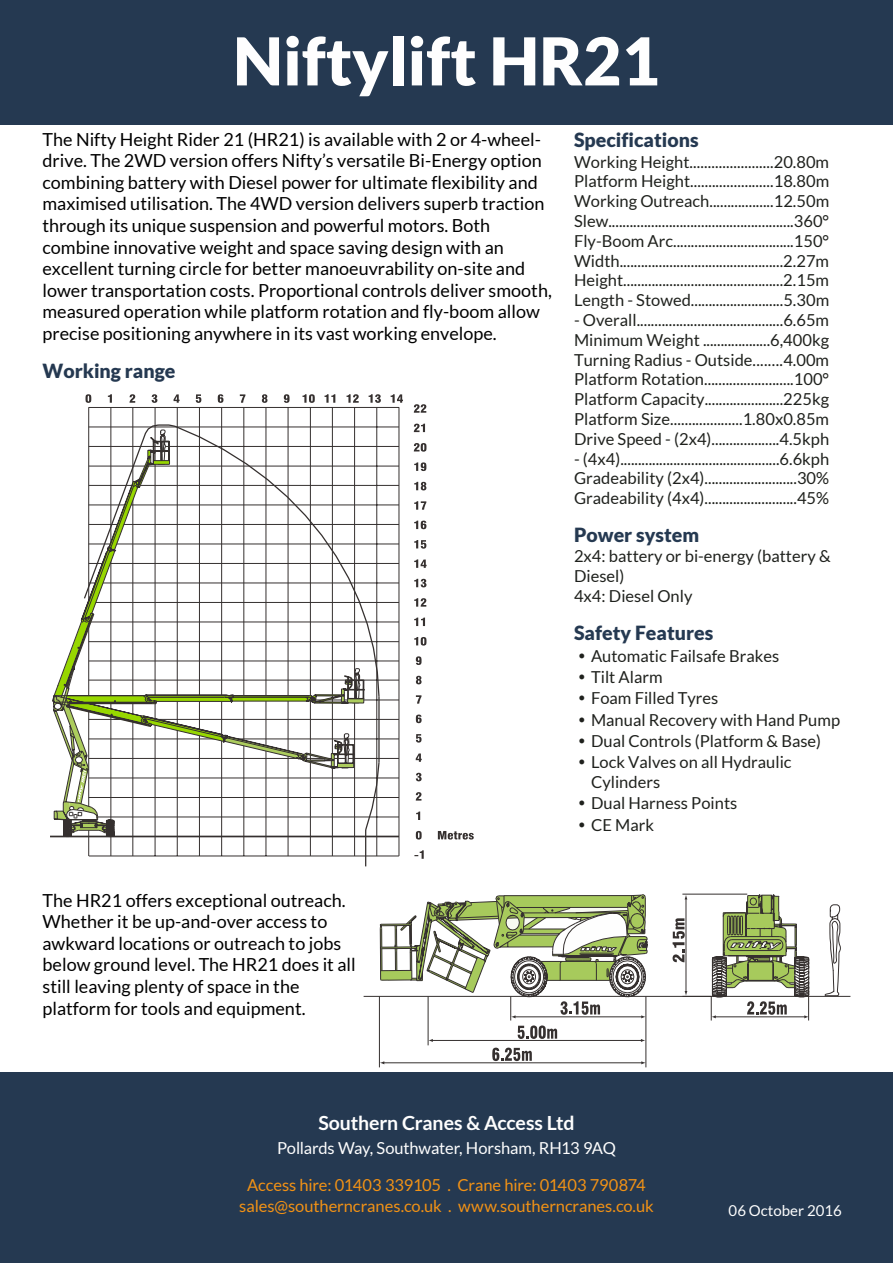
<style>
.page{position:relative;width:893px;height:1263px;background:#fff}
.page>*{position:absolute;margin:0;border:0;box-sizing:border-box;transform-origin:0 0}
.t1{font:900 66px "Lato";color:#fefefe}
.t2{font:900 19.5px "Lato";color:#253951}
.t3{font:700 19.5px "Lato";letter-spacing:-.01em;color:#fefefe}
.t4{font:18px/21.6px "Lato";color:#000}
.t5{font:16.5px/19.8px "Lato";color:#1f211d;text-align:justify}
.t6{font:16.5px/21px "Lato";letter-spacing:-.01em;color:#f29215;text-align:center}
.t7{font:16.5px "Lato";letter-spacing:-.01em;color:#fefefe}
.t8{font:15px "Lato";color:#fff}
</style>
<div class="page">
<div style="left:0;top:1073px;width:893px;height:190px;background:#253951"></div>
<div style="left:0;top:0;width:893px;height:124px;background:#253951"></div>
<svg style="left:88px;top:407px;width:311px;height:449px"></svg>
<hr style="left:266px;top:407px;width:1px;height:449px;background:#35302f">
<hr style="left:244px;top:407px;width:1px;height:449px;background:#35302f">
<hr style="left:155px;top:407px;width:1px;height:449px;background:#35302f">
<hr style="left:177px;top:407px;width:1px;height:449px;background:#35302f">
<hr style="left:199px;top:407px;width:1px;height:449px;background:#35302f">
<hr style="left:221px;top:407px;width:1px;height:449px;background:#35302f">
<hr style="left:89px;top:446px;width:310px;height:1px;background:#35302f">
<hr style="left:89px;top:856px;width:310px;height:1px;background:#35302f">
<hr style="left:50px;top:836px;width:349px;height:1px;background:#35302f">
<hr style="left:89px;top:817px;width:310px;height:1px;background:#35302f">
<hr style="left:89px;top:797px;width:310px;height:1px;background:#35302f">
<hr style="left:89px;top:778px;width:310px;height:1px;background:#35302f">
<hr style="left:89px;top:758px;width:310px;height:1px;background:#35302f">
<hr style="left:89px;top:739px;width:310px;height:1px;background:#35302f">
<hr style="left:89px;top:719px;width:310px;height:1px;background:#35302f">
<hr style="left:89px;top:700px;width:310px;height:1px;background:#35302f">
<hr style="left:89px;top:680px;width:310px;height:1px;background:#35302f">
<hr style="left:89px;top:661px;width:310px;height:1px;background:#35302f">
<hr style="left:89px;top:641px;width:310px;height:1px;background:#35302f">
<hr style="left:89px;top:622px;width:310px;height:1px;background:#35302f">
<hr style="left:89px;top:602px;width:310px;height:1px;background:#35302f">
<hr style="left:89px;top:583px;width:310px;height:1px;background:#35302f">
<hr style="left:89px;top:563px;width:310px;height:1px;background:#35302f">
<hr style="left:89px;top:544px;width:310px;height:1px;background:#35302f">
<hr style="left:89px;top:524px;width:310px;height:1px;background:#35302f">
<hr style="left:89px;top:505px;width:310px;height:1px;background:#35302f">
<hr style="left:89px;top:485px;width:310px;height:1px;background:#35302f">
<hr style="left:89px;top:466px;width:310px;height:1px;background:#35302f">
<hr style="left:89px;top:427px;width:310px;height:1px;background:#35302f">
<hr style="left:376px;top:407px;width:1px;height:449px;background:#35302f">
<svg style="left:83px;top:423px;width:297px;height:444px"></svg>
<svg style="left:53px;top:429px;width:312px;height:408px"></svg>
<svg style="left:416px;top:831px;width:6px;height:8px"></svg>
<svg style="left:438px;top:831px;width:36px;height:8px"></svg>
<svg style="left:416px;top:811px;width:4px;height:9px"></svg>
<svg style="left:416px;top:792px;width:5px;height:8px"></svg>
<svg style="left:416px;top:773px;width:6px;height:8px"></svg>
<svg style="left:416px;top:753px;width:6px;height:9px"></svg>
<svg style="left:416px;top:734px;width:6px;height:9px"></svg>
<svg style="left:416px;top:714px;width:6px;height:9px"></svg>
<svg style="left:416px;top:695px;width:5px;height:9px"></svg>
<svg style="left:416px;top:676px;width:6px;height:8px"></svg>
<svg style="left:416px;top:656px;width:6px;height:9px"></svg>
<svg style="left:414px;top:637px;width:12px;height:9px"></svg>
<svg style="left:414px;top:618px;width:11px;height:8px"></svg>
<svg style="left:414px;top:598px;width:12px;height:9px"></svg>
<svg style="left:414px;top:579px;width:12px;height:8px"></svg>
<svg style="left:414px;top:559px;width:13px;height:9px"></svg>
<svg style="left:414px;top:540px;width:12px;height:9px"></svg>
<svg style="left:414px;top:521px;width:12px;height:8px"></svg>
<svg style="left:414px;top:501px;width:12px;height:9px"></svg>
<svg style="left:414px;top:482px;width:12px;height:8px"></svg>
<svg style="left:414px;top:462px;width:12px;height:9px"></svg>
<svg style="left:414px;top:443px;width:12px;height:9px"></svg>
<svg style="left:414px;top:424px;width:11px;height:8px"></svg>
<svg style="left:414px;top:404px;width:12px;height:9px"></svg>
<svg style="left:414px;top:850px;width:10px;height:9px"></svg>
<svg style="left:86px;top:394px;width:5px;height:9px"></svg>
<svg style="left:108px;top:394px;width:4px;height:9px"></svg>
<svg style="left:130px;top:394px;width:5px;height:9px"></svg>
<svg style="left:152px;top:394px;width:5px;height:9px"></svg>
<svg style="left:174px;top:394px;width:6px;height:9px"></svg>
<svg style="left:196px;top:394px;width:5px;height:9px"></svg>
<svg style="left:218px;top:394px;width:5px;height:9px"></svg>
<svg style="left:240px;top:394px;width:5px;height:9px"></svg>
<svg style="left:262px;top:394px;width:5px;height:9px"></svg>
<svg style="left:284px;top:394px;width:5px;height:9px"></svg>
<svg style="left:302px;top:394px;width:13px;height:9px"></svg>
<svg style="left:325px;top:394px;width:10px;height:9px"></svg>
<svg style="left:347px;top:394px;width:12px;height:9px"></svg>
<svg style="left:369px;top:394px;width:12px;height:9px"></svg>
<svg style="left:391px;top:394px;width:12px;height:9px"></svg>
<hr style="left:364px;top:996px;width:486px;height:1px;background:#35302f">
<svg style="left:824px;top:904px;width:17px;height:92px"></svg>
<svg style="left:379px;top:893px;width:430px;height:175px"></svg>
<hr style="left:432px;top:1040px;width:210px;height:1px;background:#35302f">
<svg style="left:428px;top:1039px;width:5px;height:3px"></svg>
<hr style="left:383px;top:1062px;width:259px;height:1px;background:#35302f">
<svg style="left:641px;top:1061px;width:5px;height:3px"></svg>
<svg style="left:518px;top:1025px;width:39px;height:14px"></svg>
<svg style="left:492px;top:1047px;width:40px;height:14px"></svg>
<svg style="left:379px;top:894px;width:430px;height:124px"></svg>
<h1 class="t1" style="left:233px;top:32px;width:428px">Niftylift HR21</h1>
<p class="t4" style="left:43px;top:129px;width:511px">The Nifty Height Rider 21 (HR21) is available with 2 or 4-wheel&shy;drive. The 2WD version offers Nifty’s versatile Bi-Energy option combining battery with Diesel power for ultimate flexibility and maximised utilisation. The 4WD version delivers superb traction through its unique suspension and powerful motors. Both combine innovative weight and space saving design with an excellent turning circle for better manoeuvrability on-site and lower transportation costs. Proportional controls deliver smooth, measured operation while platform rotation and fly-boom allow precise positioning anywhere in its vast working envelope.</p>
<p class="t2" style="left:43px;top:362px;width:135px">Working range</p>
<p class="t2" style="left:574px;top:131px;width:126px">Specifications</p>
<p class="t5" style="left:574px;top:153px;width:257px">Working Height.......................20.80m Platform Height.......................18.80m Working Outreach..................12.50m Slew....................................................360° Fly-Boom Arc..................................150° Width..............................................2.27m Height.............................................2.15m Length - Stowed..........................5.30m</p>
<p class="t5" style="left:574px;top:311px;width:257px">- Overall.........................................6.65m Minimum Weight ...................6,400kg Turning Radius - Outside........4.00m Platform Rotation.........................100° Platform Capacity......................225kg Platform Size....................1.80x0.85m Drive Speed - (2x4)...................4.5kph</p>
<p class="t5" style="left:574px;top:450px;width:257px">- (4x4).............................................6.6kph Gradeability (2x4)..........................30% Gradeability (4x4)..........................45%</p>
<p class="t2" style="left:574px;top:526px;width:127px">Power system</p>
<p class="t5" style="left:574px;top:547px;width:258px;text-align:left">2x4: battery or bi-energy (battery &amp;<br>Diesel)<br>4x4: Diesel Only</p>
<p class="t2" style="left:574px;top:624px;width:141px">Safety Features</p>
<p class="t5" style="left:578px;top:647px;width:202px">✓ Automatic Failsafe Brakes</p>
<p class="t5" style="left:578px;top:668px;width:86px">✓ Tilt Alarm</p>
<p class="t5" style="left:578px;top:689px;width:142px">✓ Foam Filled Tyres</p>
<p class="t5" style="left:578px;top:711px;width:263px">✓ Manual Recovery with Hand Pump</p>
<p class="t5" style="left:578px;top:732px;width:244px">✓ Dual Controls (Platform &amp; Base)</p>
<p class="t5" style="left:591px;top:753px;width:202px;text-indent:-13px">✓ Lock Valves on all Hydraulic<br>Cylinders</p>
<p class="t5" style="left:578px;top:794px;width:161px">✓ Dual Harness Points</p>
<p class="t5" style="left:578px;top:816px;width:77px">✓ CE Mark</p>
<p class="t4" style="left:43px;top:890px;width:315px">The HR21 offers exceptional outreach.<br>Whether it be up-and-over access to awkward locations or outreach to jobs below ground level. The HR21 does it all still leaving plenty of space in the platform for tools and equipment.</p>
<p class="t3" style="left:318px;top:1114px;width:258px">Southern Cranes &amp; Access Ltd</p>
<p class="t7" style="left:277px;top:1140px;width:340px">Pollards Way, Southwater, Horsham, RH13 9AQ</p>
<p class="t6" style="left:239px;top:1176px;width:416px">Access hire: 01403 339105 . Crane hire: 01403 790874 sales@southerncranes.co.uk . www.southerncranes.co.uk</p>
<p class="t8" style="left:729px;top:1204px;width:115px">06 October 2016</p>
</div>
